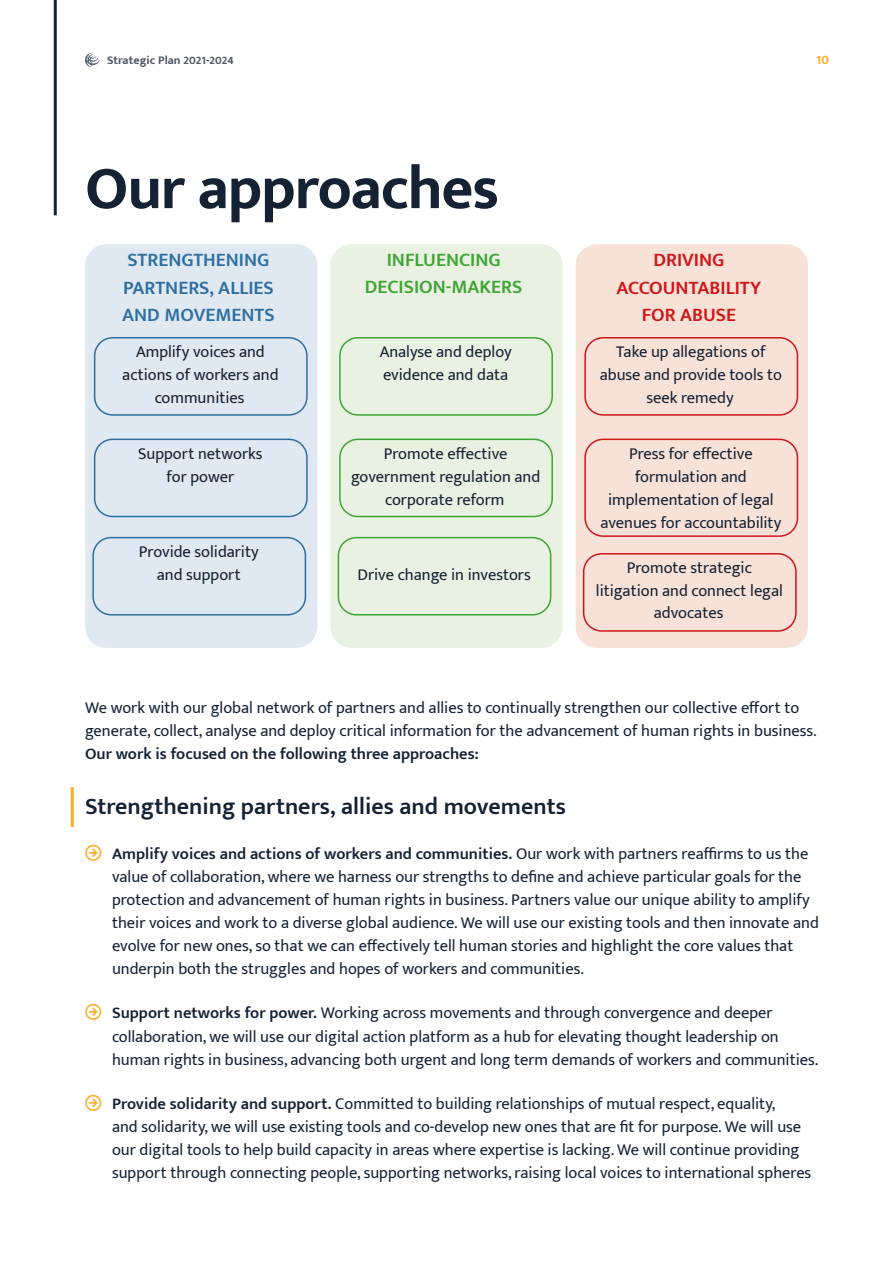
<style>
.page{position:relative;width:893px;height:1263px;background:#fff}
.page>*{position:absolute;margin:0;border:0;box-sizing:border-box;transform-origin:0 0}
.t1{font:700 61.5px "Mukta Mahee";letter-spacing:-.015em;color:#152234}
.t2{font:600 24px "Mukta Mahee";color:#152234}
.t3{font:600 19.5px/27.3px "Mukta Mahee";color:#2e6fa1}
.t4{font:600 19.5px/27.3px "Mukta Mahee";color:#cd1719;text-align:center}
.t5{font:600 19.5px/27px "Mukta Mahee";color:#3fa535;text-align:center}
.t6{font:16.5px/23.1px "Mukta Mahee";color:#152234;text-align:center}
.t7{font:600 16.5px "Mukta Mahee";color:#152234}
.t8{font:700 13.5px "Mukta Mahee";color:#ffaa23}
.t9{font:700 12px "Mukta Mahee";color:#505967}
.s1{font-weight:600}
</style>
<div class="page">
<svg style="left:85px;top:53px;width:15px;height:14px"></svg>
<hr style="left:54px;top:0;width:3px;height:215px;background:#152234">
<hr style="left:71px;top:787px;width:3px;height:40px;background:#ffaa23">
<div style="left:85px;top:244px;width:232px;height:404px;background:#e0e9f1;border-radius:21px"></div>
<div style="left:94px;top:337px;width:214px;height:79px;border:2px solid #2e6fa1;border-radius:18px"></div>
<div style="left:94px;top:439px;width:214px;height:78px;border:2px solid #2e6fa1;border-radius:18px"></div>
<div style="left:92px;top:537px;width:214px;height:78px;border:2px solid #2e6fa1;border-radius:18px"></div>
<div style="left:330px;top:244px;width:233px;height:404px;background:#e9f1e2;border-radius:21px"></div>
<div style="left:339px;top:337px;width:214px;height:79px;border:2px solid #3fa535;border-radius:18px"></div>
<div style="left:339px;top:439px;width:214px;height:78px;border:2px solid #3fa535;border-radius:18px"></div>
<div style="left:338px;top:537px;width:213px;height:78px;border:2px solid #3fa535;border-radius:18px"></div>
<div style="left:576px;top:244px;width:232px;height:404px;background:#f8e1d7;border-radius:21px"></div>
<div style="left:584px;top:337px;width:214px;height:79px;border:2px solid #cd1719;border-radius:18px"></div>
<div style="left:584px;top:439px;width:214px;height:98px;border:2px solid #cd1719;border-radius:18px"></div>
<div style="left:583px;top:553px;width:214px;height:79px;border:2px solid #cd1719;border-radius:18px"></div>
<p class="t9" style="left:107px;top:53px;width:128px">Strategic Plan 2021-2024</p>
<p class="t8" style="left:816px;top:51px;width:14px">10</p>
<h1 class="t1" style="left:85px;top:151px;width:416px">Our approaches</h1>
<p class="t3" style="left:122px;top:246px;width:154px">STRENGTHENING<br>PARTNERS, ALLIES<br>AND MOVEMENTS</p>
<p class="t6" style="left:122px;top:340px;width:158px">Amplify voices and actions of workers and communities</p>
<p class="t6" style="left:138px;top:441px;width:126px">Support networks for power</p>
<p class="t6" style="left:139px;top:540px;width:121px;line-height:22.5px">Provide solidarity and support</p>
<p class="t5" style="left:365px;top:246px;width:159px">INFLUENCING<br>DECISION-MAKERS</p>
<p class="t6" style="left:380px;top:340px;width:133px;text-align:left">Analyse and deploy evidence and data</p>
<p class="t6" style="left:351px;top:441px;width:191px">Promote effective government regulation and corporate reform</p>
<p class="t6" style="left:357px;top:562px;width:175px">Drive change in investors</p>
<p class="t4" style="left:617px;top:246px;width:146px">DRIVING<br>ACCOUNTABILITY<br>FOR ABUSE</p>
<p class="t6" style="left:600px;top:340px;width:184px">Take up allegations of abuse and provide tools to seek remedy</p>
<p class="t6" style="left:600px;top:441px;width:182px">Press for effective formulation and implementation of legal avenues for accountability</p>
<p class="t6" style="left:596px;top:556px;width:188px;line-height:22.5px">Promote strategic litigation and connect legal advocates</p>
<p class="t6" style="left:85px;top:696px;width:733px;text-align:left">We work with our global network of partners and allies to continually strengthen our collective effort to generate, collect, analyse and deploy critical information for the advancement of human rights in business.</p>
<p class="t7" style="left:85px;top:744px;width:395px">Our work is focused on the following three approaches:</p>
<h2 class="t2" style="left:85px;top:792px;width:482px">Strengthening partners, allies and movements</h2>
<p class="t6" style="left:112px;top:841px;width:708px;text-align:left"><span class="s1">Amplify voices and actions of workers and communities.</span> Our work with partners reaffirms to us the value of collaboration, where we harness our strengths to define and achieve particular goals for the protection and advancement of human rights in business. Partners value our unique ability to amplify their voices and work to a diverse global audience. We will use our existing tools and then innovate and evolve for new ones, so that we can effectively tell human stories and highlight the core values that underpin both the struggles and hopes of workers and communities.</p>
<p class="t6" style="left:112px;top:1001px;width:708px;text-align:left"><span class="s1">Support networks for power.</span> Working across movements and through convergence and deeper collaboration, we will use our digital action platform as a hub for elevating thought leadership on human rights in business, advancing both urgent and long term demands of workers and communities.</p>
<p class="t6" style="left:112px;top:1092px;width:701px;text-align:left"><span class="s1">Provide solidarity and support.</span> Committed to building relationships of mutual respect, equality,<br>and solidarity, we will use existing tools and co-develop new ones that are fit for purpose. We will use our digital tools to help build capacity in areas where expertise is lacking. We will continue providing support through connecting people, supporting networks, raising local voices to international spheres</p>
</div>
